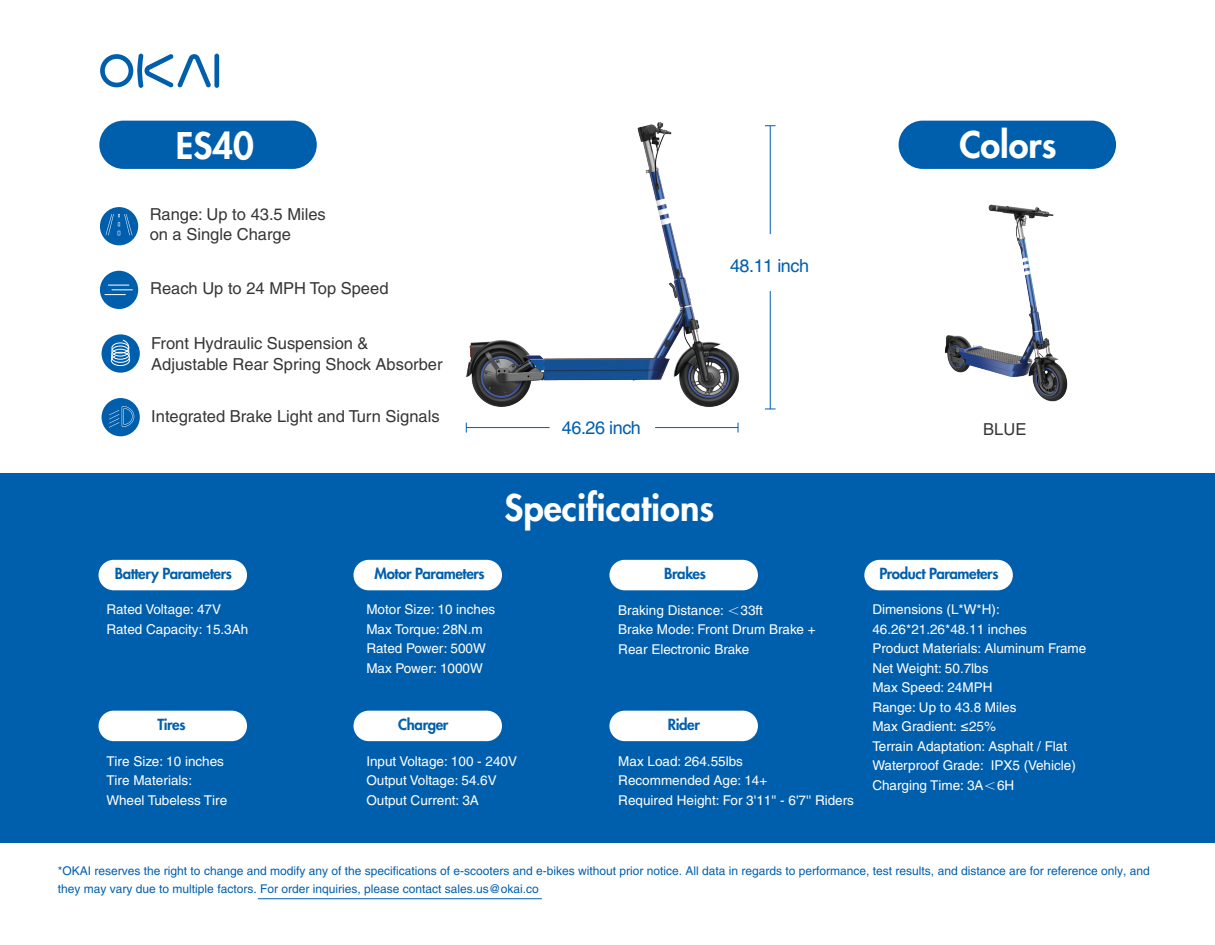
<style>
.page{position:relative;width:1215px;height:945px;background:#fff}
.page>*{position:absolute;margin:0;border:0;box-sizing:border-box;transform-origin:0 0}
.t1{font:800 36px "Futura LT Pro";color:#fff}
.t2{font:18px "Helvetica LT Pro";letter-spacing:-.025em;color:#005fad}
.t3{font:16.5px/21px "Helvetica LT Pro";color:#353636}
.t4{font:800 15px "Futura LT Pro";letter-spacing:-.025em;color:#005fad}
.t5{font:13.5px/19.5px "Helvetica LT Pro";color:#fff}
.t6{font:12px/18px "Helvetica LT Pro";color:#005fad}
.s1{font-family:"Adobe Song Std";font-weight:300}
</style>
<div class="page">
<div style="left:0;top:473px;width:1215px;height:369px;background:#005fad"></div>
<svg style="left:100px;top:53px;width:111px;height:35px"></svg>
<div style="left:214px;top:54px;width:5px;height:34px;background:#005fad;border-radius:2px"></div>
<div style="left:864px;top:560px;width:149px;height:30px;background:#fff;border-radius:15px"></div>
<div style="left:99px;top:560px;width:148px;height:30px;background:#fff;border-radius:15px"></div>
<div style="left:354px;top:560px;width:148px;height:30px;background:#fff;border-radius:15px"></div>
<div style="left:609px;top:560px;width:149px;height:30px;background:#fff;border-radius:15px"></div>
<div style="left:99px;top:711px;width:148px;height:30px;background:#fff;border-radius:15px"></div>
<div style="left:354px;top:711px;width:148px;height:30px;background:#fff;border-radius:15px"></div>
<div style="left:609px;top:711px;width:149px;height:30px;background:#fff;border-radius:15px"></div>
<div style="left:102px;top:398px;width:38px;height:38px;background:#005fad;border-radius:50%"></div>
<div style="left:100px;top:207px;width:38px;height:38px;background:#005fad;border-radius:50%"></div>
<div style="left:100px;top:271px;width:38px;height:38px;background:#005fad;border-radius:50%"></div>
<svg style="left:102px;top:334px;width:38px;height:39px"></svg>
<div style="left:899px;top:121px;width:217px;height:48px;background:#005fad;border-radius:24px"></div>
<div style="left:99px;top:121px;width:218px;height:48px;background:#005fad;border-radius:24px"></div>
<svg style="left:105px;top:285px;width:27px;height:10px"></svg>
<hr style="left:655px;top:427px;width:83px;height:1px;background:#005fad">
<hr style="left:466px;top:427px;width:84px;height:1px;background:#005fad">
<hr style="left:770px;top:126px;width:1px;height:108px;background:#005fad">
<hr style="left:770px;top:291px;width:1px;height:118px;background:#005fad">
<svg style="left:106px;top:214px;width:26px;height:21px"></svg>
<svg style="left:109px;top:406px;width:25px;height:22px"></svg>
<div style="left:112px;top:343px;width:17px;height:10px;border:1px solid #fff;border-radius:50%"></div>
<svg style="left:123px;top:340px;width:6px;height:9px"></svg>
<div style="left:112px;top:346px;width:17px;height:10px;border:1px solid #fff;border-radius:50%"></div>
<div style="left:111px;top:349px;width:18px;height:11px;border:1px solid #fff;border-radius:50%"></div>
<div style="left:111px;top:352px;width:19px;height:11px;border:1px solid #fff;border-radius:50%"></div>
<svg style="left:111px;top:356px;width:19px;height:10px"></svg>
<img style="left:465px;top:122px;width:274px;height:301px">
<img style="left:944px;top:204px;width:124px;height:198px">
<svg style="left:632px;top:178px;width:7px;height:3px"></svg>
<hr style="left:258px;top:898px;width:284px;height:1px;background:#005fad">
<h1 class="t1" style="left:176px;top:118px;width:80px">ES40</h1>
<p class="t3" style="left:150px;top:205px;width:178px;line-height:19.8px">Range: Up to 43.5 Miles on a Single Charge</p>
<p class="t3" style="left:150px;top:278px;width:240px">Reach Up to 24 MPH Top Speed</p>
<p class="t3" style="left:151px;top:333px;width:293px">Front Hydraulic Suspension &amp;<br>Adjustable Rear Spring Shock Absorber</p>
<p class="t3" style="left:151px;top:405px;width:290px">Integrated Brake Light and Turn Signals</p>
<h2 class="t2" style="left:562px;top:417px;width:81px">46.26 inch</h2>
<h2 class="t2" style="left:730px;top:255px;width:81px">48.11 inch</h2>
<h1 class="t1" style="left:959px;top:118px;width:99px">Colors</h1>
<p class="t3" style="left:983px;top:418px;width:45px">BLUE</p>
<p class="t4" style="left:115px;top:562px;width:119px">Battery Parameters</p>
<p class="t5" style="left:106px;top:600px;width:143px">Rated Voltage: 47V<br>Rated Capacity: 15.3Ah</p>
<p class="t4" style="left:157px;top:713px;width:30px">Tires</p>
<p class="t5" style="left:106px;top:751px;width:122px">Tire Size: 10 inches<br>Tire Materials:<br>Wheel Tubeless Tire</p>
<h1 class="t1" style="left:505px;top:480px;width:211px">Specifications</h1>
<p class="t4" style="left:375px;top:562px;width:112px">Motor Parameters</p>
<p class="t5" style="left:366px;top:600px;width:130px">Motor Size: 10 inches<br>Max Torque: 28N.m<br>Rated Power: 500W<br>Max Power: 1000W</p>
<p class="t4" style="left:664px;top:562px;width:43px">Brakes</p>
<p class="t5" style="left:618px;top:600px;width:199px">Braking Distance: <span class="s1">＜</span>33ft<br>Brake Mode: Front Drum Brake +<br>Rear Electronic Brake</p>
<p class="t4" style="left:398px;top:713px;width:52px">Charger</p>
<p class="t5" style="left:366px;top:751px;width:152px">Input Voltage: 100 - 240V<br>Output Voltage: 54.6V<br>Output Current: 3A</p>
<p class="t4" style="left:668px;top:713px;width:34px">Rider</p>
<p class="t5" style="left:618px;top:751px;width:237px">Max Load: 264.55lbs<br>Recommended Age: 14+<br>Required Height: For 3'11'' - 6'7'' Riders</p>
<p class="t4" style="left:880px;top:562px;width:121px">Product Parameters</p>
<p class="t5" style="left:872px;top:600px;width:215px">Dimensions (L*W*H):<br>46.26*21.26*48.11 inches<br>Product Materials: Aluminum Frame<br>Net Weight: 50.7lbs<br>Max Speed: 24MPH<br>Range: Up to 43.8 Miles<br>Max Gradient: ≤25%<br>Terrain Adaptation: Asphalt / Flat<br>Waterproof Grade: IPX5 (Vehicle)<br>Charging Time: 3A<span class="s1">＜</span>6H</p>
<p class="t6" style="left:58px;top:862px;width:1093px">*OKAI reserves the right to change and modify any of the specifications of e-scooters and e-bikes without prior notice. All data in regards to performance, test results, and distance are for reference only, and they may vary due to multiple factors. For order inquiries, please contact sales.us@okai.co</p>
</div>
